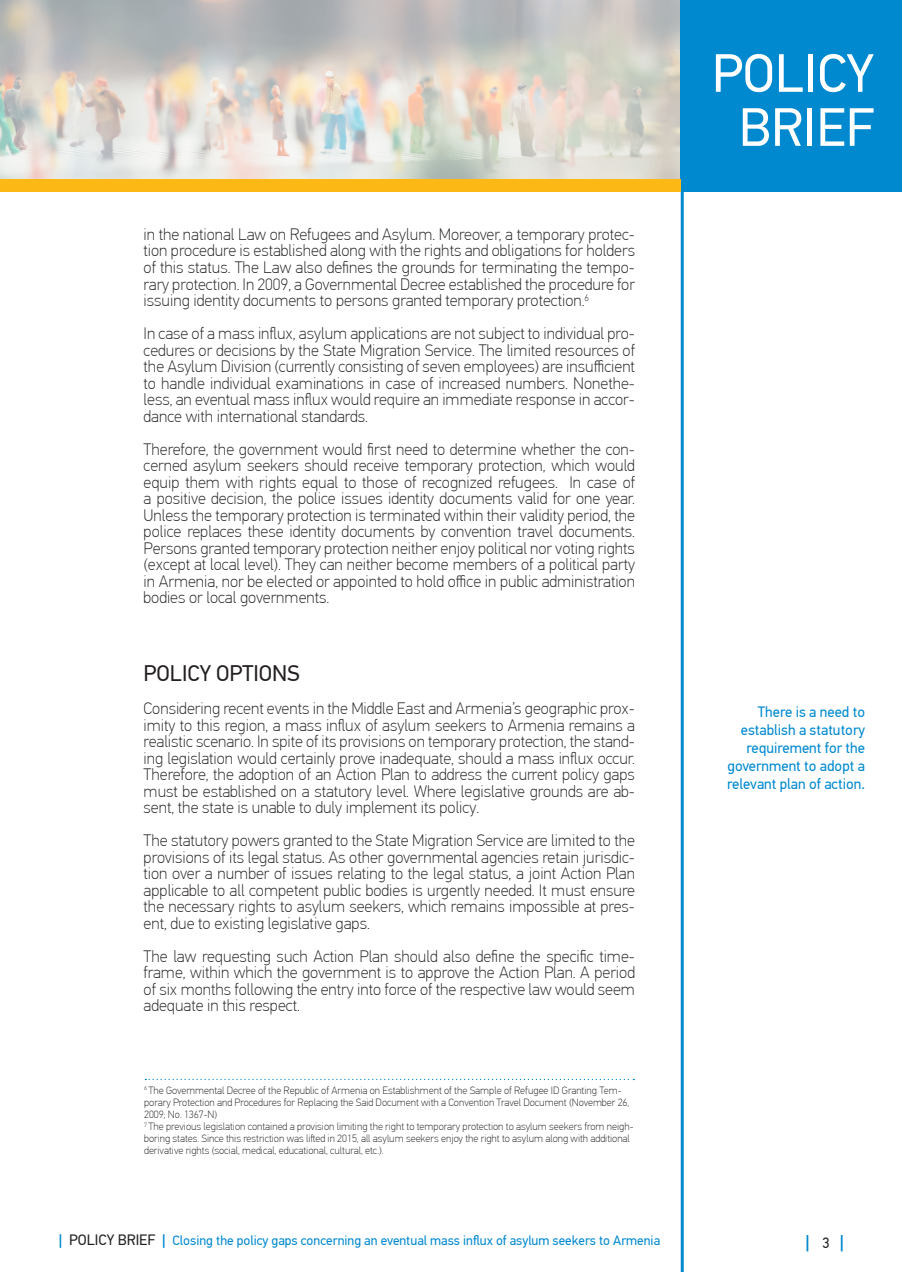
<style>
.page{position:relative;width:902px;height:1272px;background:#fff}
.page>*{position:absolute;margin:0;border:0;box-sizing:border-box;transform-origin:0 0}
.t1{font:54px/54px "PF Din Text Pro";color:#fff;text-align:center}
.Section_names{font:22.5px "PF Din Text Pro";color:#231f20}
.t2{font:500 18px "PF Din Text Pro";color:#0089cf}
.Text_1{font:100 16.5px/16.5px "PF Din Text Pro";color:#231f20;text-align:justify}
.Key_points_TEXT{font:15px/18px "PF Din Text Pro";color:#0089cf;text-align:right}
.t3{font:13.5px "PF Din Text Pro";color:#0089cf}
.footnote{font:100 10.5px/12px "PF Din Text Pro";color:#231f20}
.s1{font-weight:500;font-size:15px}
.s2{font-size:15px;color:#231f20}
.s3{font-weight:400;font-size:15px;color:#231f20}
</style>
<div class="page">
<svg style="left:0;top:0;width:680px;height:179px;background:#d2cfc9"></svg>
<div style="left:680px;top:0;width:221px;height:191px;background:#0089cf"></div>
<hr style="left:680px;top:179px;width:3px;height:1092px;background:#0089cf">
<div style="left:0;top:179px;width:680px;height:12px;background:#fcb814"></div>
<svg style="left:145px;top:1078px;width:489px;height:2px"></svg>
<p class="Text_1" style="left:144px;top:226px;width:493px">in the national Law on Refugees and Asylum. Moreover, a temporary protec&shy;tion procedure is established along with the rights and obligations for holders of this status. The Law also defines the grounds for terminating the tempo&shy;rary protection. In 2009, a Governmental Decree established the procedure for issuing identity documents to persons granted temporary protection.<sup>6</sup></p>
<p class="Text_1" style="left:144px;top:325px;width:493px">In case of a mass influx, asylum applications are not subject to individual pro&shy;cedures or decisions by the State Migration Service. The limited resources of the Asylum Division (currently consisting of seven employees) are insufficient to handle individual examinations in case of increased numbers. Nonethe&shy;less, an eventual mass influx would require an immediate response in accor&shy;dance with international standards.</p>
<p class="Text_1" style="left:144px;top:441px;width:493px">Therefore, the government would first need to determine whether the con&shy;cerned asylum seekers should receive temporary protection, which would equip them with rights equal to those of recognized refugees. In case of a positive decision, the police issues identity documents valid for one year.<br>Unless the temporary protection is terminated within their validity period, the police replaces these identity documents by convention travel documents.<br>Persons granted temporary protection neither enjoy political nor voting rights (except at local level). They can neither become members of a political party in Armenia, nor be elected or appointed to hold office in public administration bodies or local governments.</p>
<p class="Section_names" style="left:144px;top:660px;width:157px">POLICY OPTIONS</p>
<p class="Text_1" style="left:144px;top:700px;width:493px">Considering recent events in the Middle East and Armenia’s geographic prox&shy;imity to this region, a mass influx of asylum seekers to Armenia remains a realistic scenario. In spite of its provisions on temporary protection, the stand&shy;ing legislation would certainly prove inadequate, should a mass influx occur.<br>Therefore, the adoption of an Action Plan to address the current policy gaps must be established on a statutory level. Where legislative grounds are ab&shy;sent, the state is unable to duly implement its policy.</p>
<p class="Text_1" style="left:144px;top:832px;width:493px">The statutory powers granted to the State Migration Service are limited to the provisions of its legal status. As other governmental agencies retain jurisdic&shy;tion over a number of issues relating to the legal status, a joint Action Plan applicable to all competent public bodies is urgently needed. It must ensure the necessary rights to asylum seekers, which remains impossible at pres&shy;ent, due to existing legislative gaps.</p>
<p class="Text_1" style="left:144px;top:948px;width:493px">The law requesting such Action Plan should also define the specific time&shy;frame, within which the government is to approve the Action Plan. A period of six months following the entry into force of the respective law would seem adequate in this respect.</p>
<p class="footnote" style="left:144px;top:1084px;width:486px"><sup>6</sup> The Governmental Decree of the Republic of Armenia on Establishment of the Sample of Refugee ID Granting Tem&shy;porary Protection and Procedures for Replacing the Said Document with a Convention Travel Document (November 26,<br>2009; No. 1367-N)</p>
<p class="footnote" style="left:144px;top:1120px;width:491px"><sup>7</sup> The previous legislation contained a provision limiting the right to temporary protection to asylum seekers from neigh&shy;boring states. Since this restriction was lifted in 2015, all asylum seekers enjoy the right to asylum along with additional derivative rights (social, medical, educational, cultural, etc.).</p>
<p class="t3" style="left:59px;top:1232px;width:603px"><span class="s1">|</span> <span class="s2">POLICY BRIEF</span> <span class="s1">|</span> Closing the policy gaps concerning an eventual mass influx of asylum seekers to Armenia</p>
<h1 class="t1" style="left:711px;top:47px;width:164px">POLICY<br>BRIEF</h1>
<p class="Key_points_TEXT" style="left:727px;top:703px;width:139px">There is a need to establish a statutory requirement for the government to adopt a relevant plan of action.</p>
<p class="t2" style="left:805px;top:1230px;width:40px">| <span class="s3">3</span> |</p>
</div>
